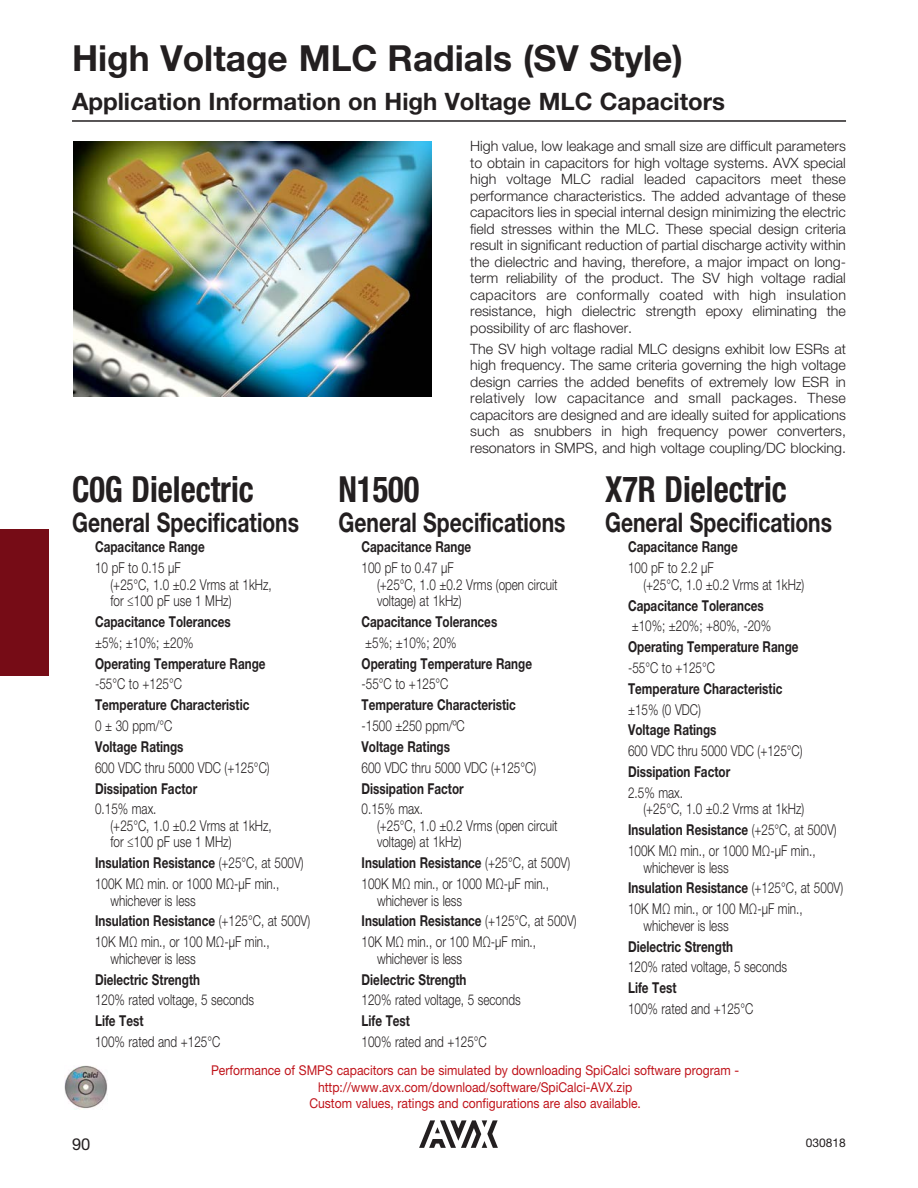
<style>
.page{position:relative;width:918px;height:1188px;background:#fff}
.page>*{position:absolute;margin:0;border:0;box-sizing:border-box;transform-origin:0 0}
.t1{font:700 condensed 36px "Helvetica Neue LT Std";color:#231f20;scale:.9 1}
.t2{font:700 36px "Helvetica Neue LT Std";color:#231f20}
.t3{font:700 27px "Helvetica Neue LT Std";color:#231f20;scale:.78 1}
.t4{font:700 24px "Helvetica Neue LT Std";color:#231f20}
.t5{font:16.5px "Helvetica Neue LT Std";color:#231f20}
.t6{font:300 15px/16.5px "Helvetica Neue LT Std";color:#231f20;scale:.78 1}
.t7{font:700 15px "Helvetica Neue LT Std";color:#231f20;scale:.78 1}
.t8{font:300 14.25px/16.5px "Helvetica Neue LT Std";color:#231f20;text-align:justify}
.t9{font:13.5px/16.5px "Helvetica Neue LT Std";color:#c0141b;text-align:center;scale:.9 1}
.t10{font:12px "Helvetica Neue";color:#231f20}
.s1{font-weight:700}
</style>
<div class="page">
<div style="left:0;top:529px;width:48px;height:147px;background:#760c16"></div>
<hr style="left:72px;top:120px;width:774px;height:2px;background:#231f20">
<img style="left:73px;top:141px;width:358px;height:255px">
<img style="left:64px;top:1066px;width:44px;height:43px">
<svg style="left:419px;top:1120px;width:79px;height:28px"></svg>
<h1 class="t2" style="left:72px;top:45px;width:612px">High Voltage MLC Radials (SV Style)</h1>
<h3 class="t4" style="left:72px;top:93px;width:655px">Application Information on High Voltage MLC Capacitors</h3>
<h1 class="t1" style="left:72px;top:468px;width:204px">C0G Dielectric</h1>
<h2 class="t3" style="left:72px;top:512px;width:293px">General Specifications</h2>
<p class="t7" style="left:95px;top:542px;width:142px">Capacitance Range</p>
<p class="t6" style="left:111px;top:561px;width:208px;text-indent:-15px">10 pF to 0.15 μF<br>(+25°C, 1.0 ±0.2 Vrms at 1kHz, for ≤100 pF use 1 MHz)</p>
<p class="t7" style="left:95px;top:616px;width:175px">Capacitance Tolerances</p>
<p class="t6" style="left:95px;top:636px;width:128px">±5%; ±10%; ±20%</p>
<p class="t7" style="left:95px;top:658px;width:220px">Operating Temperature Range</p>
<p class="t6" style="left:95px;top:677px;width:113px">-55°C to +125°C</p>
<p class="t7" style="left:95px;top:700px;width:199px">Temperature Characteristic</p>
<p class="t6" style="left:95px;top:719px;width:101px">0 ± 30 ppm/°C</p>
<p class="t7" style="left:95px;top:741px;width:115px">Voltage Ratings</p>
<p class="t6" style="left:95px;top:761px;width:225px">600 VDC thru 5000 VDC (+125°C)</p>
<p class="t7" style="left:95px;top:783px;width:132px">Dissipation Factor</p>
<p class="t6" style="left:111px;top:802px;width:208px;text-indent:-15px">0.15% max.<br>(+25°C, 1.0 ±0.2 Vrms at 1kHz, for ≤100 pF use 1 MHz)</p>
<p class="t6" style="left:95px;top:854px;width:269px;line-height:20.9px"><span class="s1">Insulation Resistance</span> (+25°C, at 500V)<br>100K MΩ min. or 1000 MΩ-μF min.,</p>
<p class="t6" style="left:95px;top:891px;width:277px;line-height:20.9px;text-indent:15px">whichever is less<br><span class="s1">Insulation Resistance</span> (+125°C, at 500V)<br>10K MΩ min., or 100 MΩ-μF min.,</p>
<p class="t6" style="left:111px;top:952px;width:111px">whichever is less</p>
<p class="t7" style="left:95px;top:974px;width:136px">Dielectric Strength</p>
<p class="t6" style="left:95px;top:993px;width:205px">120% rated voltage, 5 seconds</p>
<p class="t7" style="left:95px;top:1015px;width:64px">Life Test</p>
<p class="t6" style="left:95px;top:1035px;width:162px">100% rated and +125°C</p>
<p class="t8" style="left:470px;top:140px;width:377px">High value, low leakage and small size are difficult parameters to obtain in capacitors for high voltage systems. AVX special high voltage MLC radial leaded capacitors meet these performance characteristics. The added advantage of these capacitors lies in special internal design minimizing the electric field stresses within the MLC. These special design criteria result in significant reduction of partial discharge activity within the dielectric and having, therefore, a major impact on long&shy;term reliability of the product. The SV high voltage radial capacitors are conformally coated with high insulation resistance, high dielectric strength epoxy eliminating the possibility of arc flashover.</p>
<p class="t8" style="left:470px;top:342px;width:377px">The SV high voltage radial MLC designs exhibit low ESRs at high frequency. The same criteria governing the high voltage design carries the added benefits of extremely low ESR in relatively low capacitance and small packages. These capacitors are designed and are ideally suited for applications such as snubbers in high frequency power converters, resonators in SMPS, and high voltage coupling/DC blocking.</p>
<h1 class="t1" style="left:339px;top:468px;width:91px">N1500</h1>
<h2 class="t3" style="left:339px;top:512px;width:293px">General Specifications</h2>
<p class="t7" style="left:362px;top:542px;width:142px">Capacitance Range</p>
<p class="t6" style="left:377px;top:561px;width:233px;text-indent:-15px">100 pF to 0.47 μF<br>(+25°C, 1.0 ±0.2 Vrms (open circuit voltage) at 1kHz)</p>
<p class="t7" style="left:362px;top:616px;width:175px">Capacitance Tolerances</p>
<p class="t6" style="left:365px;top:636px;width:119px">±5%; ±10%; 20%</p>
<p class="t7" style="left:362px;top:658px;width:220px">Operating Temperature Range</p>
<p class="t6" style="left:362px;top:677px;width:113px">-55°C to +125°C</p>
<p class="t7" style="left:362px;top:700px;width:199px">Temperature Characteristic</p>
<p class="t6" style="left:362px;top:719px;width:134px">-1500 ±250 ppm/ºC</p>
<p class="t7" style="left:362px;top:741px;width:115px">Voltage Ratings</p>
<p class="t6" style="left:362px;top:761px;width:225px">600 VDC thru 5000 VDC (+125°C)</p>
<p class="t7" style="left:362px;top:783px;width:132px">Dissipation Factor</p>
<p class="t6" style="left:377px;top:802px;width:233px;text-indent:-15px">0.15% max.<br>(+25°C, 1.0 ±0.2 Vrms (open circuit voltage) at 1kHz)</p>
<p class="t6" style="left:362px;top:854px;width:269px;line-height:20.9px"><span class="s1">Insulation Resistance</span> (+25°C, at 500V)<br>100K MΩ min., or 1000 MΩ-μF min.,</p>
<p class="t6" style="left:362px;top:891px;width:277px;line-height:20.9px;text-indent:15px">whichever is less<br><span class="s1">Insulation Resistance</span> (+125°C, at 500V)<br>10K MΩ min., or 100 MΩ-μF min.,</p>
<p class="t6" style="left:377px;top:952px;width:111px">whichever is less</p>
<p class="t7" style="left:362px;top:974px;width:136px">Dielectric Strength</p>
<p class="t6" style="left:362px;top:993px;width:205px">120% rated voltage, 5 seconds</p>
<p class="t7" style="left:362px;top:1015px;width:64px">Life Test</p>
<p class="t6" style="left:362px;top:1035px;width:162px">100% rated and +125°C</p>
<h1 class="t1" style="left:605px;top:468px;width:204px">X7R Dielectric</h1>
<h2 class="t3" style="left:605px;top:512px;width:293px">General Specifications</h2>
<p class="t7" style="left:628px;top:542px;width:142px">Capacitance Range</p>
<p class="t6" style="left:643px;top:561px;width:208px;text-indent:-15px">100 pF to 2.2 μF<br>(+25°C, 1.0 ±0.2 Vrms at 1kHz)</p>
<p class="t7" style="left:628px;top:600px;width:175px">Capacitance Tolerances</p>
<p class="t6" style="left:632px;top:619px;width:180px">±10%; ±20%; +80%, -20%</p>
<p class="t7" style="left:628px;top:641px;width:220px">Operating Temperature Range</p>
<p class="t6" style="left:628px;top:661px;width:113px">-55°C to +125°C</p>
<p class="t7" style="left:628px;top:683px;width:199px">Temperature Characteristic</p>
<p class="t6" style="left:628px;top:703px;width:95px">±15% (0 VDC)</p>
<p class="t7" style="left:628px;top:725px;width:115px">Voltage Ratings</p>
<p class="t6" style="left:628px;top:744px;width:225px">600 VDC thru 5000 VDC (+125°C)</p>
<p class="t7" style="left:628px;top:766px;width:132px">Dissipation Factor</p>
<p class="t6" style="left:643px;top:786px;width:208px;text-indent:-15px">2.5% max.<br>(+25°C, 1.0 ±0.2 Vrms at 1kHz)</p>
<p class="t6" style="left:628px;top:821px;width:269px;line-height:20.9px"><span class="s1">Insulation Resistance</span> (+25°C, at 500V)<br>100K MΩ min., or 1000 MΩ-μF min.,</p>
<p class="t6" style="left:628px;top:858px;width:277px;line-height:20.9px;text-indent:15px">whichever is less<br><span class="s1">Insulation Resistance</span> (+125°C, at 500V)<br>10K MΩ min., or 100 MΩ-μF min.,</p>
<p class="t6" style="left:643px;top:919px;width:111px">whichever is less</p>
<p class="t7" style="left:628px;top:941px;width:136px">Dielectric Strength</p>
<p class="t6" style="left:628px;top:960px;width:205px">120% rated voltage, 5 seconds</p>
<p class="t7" style="left:628px;top:982px;width:64px">Life Test</p>
<p class="t6" style="left:628px;top:1002px;width:162px">100% rated and +125°C</p>
<p class="t9" style="left:211px;top:1064px;width:588px">Performance of SMPS capacitors can be simulated by downloading SpiCalci software program - http://www.avx.com/download/software/SpiCalci-AVX.zip<br>Custom values, ratings and configurations are also available.</p>
<p class="t5" style="left:72px;top:1138px;width:20px">90</p>
<p class="t10" style="left:806px;top:1138px;width:42px">030818</p>
</div>
